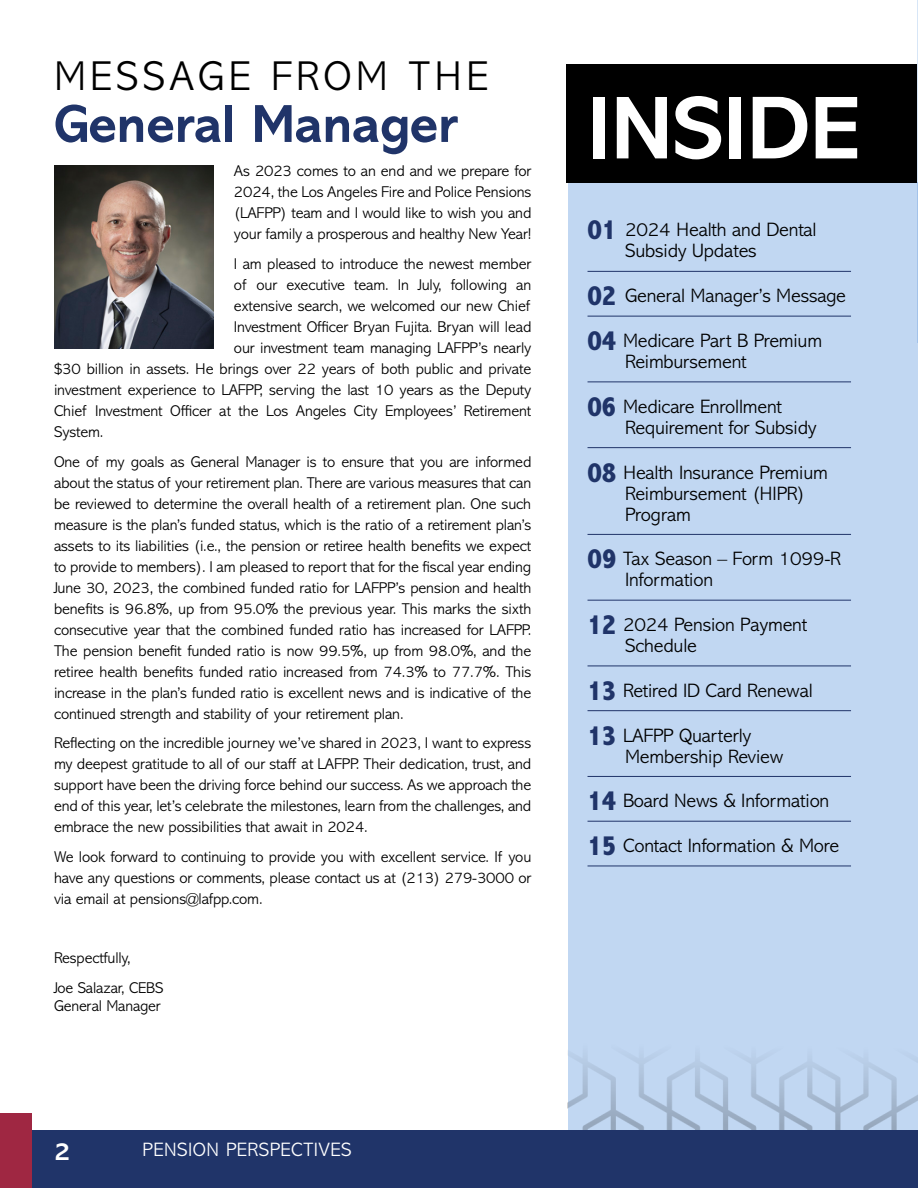
<style>
.page{position:relative;width:918px;height:1188px;background:#fff}
.page>*{position:absolute;margin:0;border:0;box-sizing:border-box;transform-origin:0 0}
.t1{font:700 90px "Abadi MT Std";color:#fff}
.Body_Text{font:700 54px "Abadi MT Std";letter-spacing:-.01em;color:#203469}
.Body_Text-2{font:300 42px "Abadi MT Std";letter-spacing:.1em;color:#000}
.t2{font:700 25.5px "Abadi MT Std";color:#fff}
.t3{font:300 19.5px/21px "Abadi MT Std";letter-spacing:-.01em;color:#000}
.t4{font:300 19.5px "Abadi MT Std";letter-spacing:.025em;color:#fff}
.Body_Text-3{font:300 15.75px/21px "Abadi MT Std";letter-spacing:-.01em;color:#000;text-align:justify}
.s1{font-weight:800;font-stretch:condensed;font-size:28.5px;color:#203469}
</style>
<div class="page">
<div style="left:568px;top:183px;width:350px;height:1005px;background:#c1d7f2"></div>
<div style="left:566px;top:64px;width:351px;height:119px;background:#000"></div>
<hr style="left:588px;top:271px;width:263px;height:1px;background:#203469">
<hr style="left:588px;top:316px;width:263px;height:1px;background:#203469">
<hr style="left:588px;top:382px;width:263px;height:1px;background:#203469">
<hr style="left:588px;top:447px;width:263px;height:1px;background:#203469">
<hr style="left:588px;top:534px;width:263px;height:1px;background:#203469">
<hr style="left:588px;top:600px;width:263px;height:1px;background:#203469">
<hr style="left:588px;top:666px;width:263px;height:1px;background:#203469">
<hr style="left:588px;top:710px;width:263px;height:1px;background:#203469">
<hr style="left:588px;top:776px;width:263px;height:1px;background:#203469">
<hr style="left:588px;top:821px;width:263px;height:1px;background:#203469">
<hr style="left:588px;top:866px;width:263px;height:1px;background:#203469">
<img style="left:54px;top:165px;width:160px;height:183px">
<img style="left:568px;top:1058px;width:350px;height:72px">
<div style="left:0;top:1130px;width:918px;height:58px;background:#203469"></div>
<div style="left:0;top:1113px;width:32px;height:75px;background:#9f2742"></div>
<hr style="left:917px;top:0;width:1px;height:342px;background:#8ab6e9">
<p class="Body_Text-2" style="left:54px;top:53px;width:436px">MESSAGE FROM THE</p>
<p class="Body_Text" style="left:54px;top:93px;width:406px">General Manager</p>
<p class="Body_Text-3" style="left:234px;top:161px;width:299px">As 2023 comes to an end and we prepare for 2024, the Los Angeles Fire and Police Pensions (LAFPP) team and I would like to wish you and your family a prosperous and healthy New Year!</p>
<p class="Body_Text-3" style="left:234px;top:254px;width:299px">I am pleased to introduce the newest member</p>
<p class="Body_Text-3" style="left:234px;top:275px;width:299px">of our executive team. In July, following an</p>
<p class="Body_Text-3" style="left:234px;top:296px;width:298px">extensive search, we welcomed our new Chief</p>
<p class="Body_Text-3" style="left:234px;top:317px;width:299px">Investment Officer Bryan Fujita. Bryan will lead</p>
<p class="Body_Text-3" style="left:234px;top:338px;width:299px">our investment team managing LAFPP’s nearly</p>
<p class="Body_Text-3" style="left:54px;top:359px;width:479px">$30 billion in assets. He brings over 22 years of both public and private</p>
<p class="Body_Text-3" style="left:54px;top:380px;width:479px">investment experience to LAFPP, serving the last 10 years as the Deputy</p>
<p class="Body_Text-3" style="left:54px;top:401px;width:479px">Chief Investment Officer at the Los Angeles City Employees’ Retirement</p>
<p class="Body_Text-3" style="left:54px;top:422px;width:51px">System.</p>
<p class="Body_Text-3" style="left:54px;top:451px;width:479px">One of my goals as General Manager is to ensure that you are informed about the status of your retirement plan. There are various measures that can be reviewed to determine the overall health of a retirement plan. One such measure is the plan’s funded status, which is the ratio of a retirement plan’s assets to its liabilities (i.e., the pension or retiree health benefits we expect to provide to members). I am pleased to report that for the fiscal year ending June 30, 2023, the combined funded ratio for LAFPP’s pension and health benefits is 96.8%, up from 95.0% the previous year. This marks the sixth consecutive year that the combined funded ratio has increased for LAFPP.<br>The pension benefit funded ratio is now 99.5%, up from 98.0%, and the retiree health benefits funded ratio increased from 74.3% to 77.7%. This increase in the plan’s funded ratio is excellent news and is indicative of the continued strength and stability of your retirement plan.</p>
<p class="Body_Text-3" style="left:54px;top:733px;width:479px">Reflecting on the incredible journey we’ve shared in 2023, I want to express my deepest gratitude to all of our staff at LAFPP. Their dedication, trust, and support have been the driving force behind our success. As we approach the end of this year, let’s celebrate the milestones, learn from the challenges, and embrace the new possibilities that await in 2024.</p>
<p class="Body_Text-3" style="left:54px;top:847px;width:479px">We look forward to continuing to provide you with excellent service. If you have any questions or comments, please contact us at (213) 279-3000 or via email at pensions@lafpp.com.</p>
<p class="Body_Text-3" style="left:54px;top:948px;width:78px">Respectfully,</p>
<p class="Body_Text-3" style="left:54px;top:977px;width:111px">Joe Salazar, CEBS</p>
<p class="Body_Text-3" style="left:54px;top:995px;width:108px">General Manager</p>
<h3 class="t2" style="left:54px;top:1137px;width:18px">2</h3>
<p class="t4" style="left:143px;top:1139px;width:211px">PENSION PERSPECTIVES</p>
<p class="t1" style="left:588px;top:76px;width:275px">INSIDE</p>
<p class="t3" style="left:625px;top:220px;width:193px;text-indent:-38px"><span class="s1">01</span> 2024 Health and Dental<br>Subsidy Updates</p>
<p class="t3" style="left:588px;top:286px;width:260px"><span class="s1">02</span> General Manager’s Message</p>
<p class="t3" style="left:625px;top:330px;width:199px;text-indent:-38px"><span class="s1">04</span> Medicare Part B Premium<br>Reimbursement</p>
<p class="t3" style="left:625px;top:396px;width:193px;text-indent:-38px"><span class="s1">06</span> Medicare Enrollment<br>Requirement for Subsidy</p>
<p class="t3" style="left:625px;top:462px;width:204px;text-indent:-38px"><span class="s1">08</span> Health Insurance Premium<br>Reimbursement (HIPR)<br>Program</p>
<p class="t3" style="left:625px;top:549px;width:218px;text-indent:-38px"><span class="s1">09</span> Tax Season – Form 1099-R<br>Information</p>
<p class="t3" style="left:625px;top:614px;width:184px;text-indent:-38px"><span class="s1">12</span> 2024 Pension Payment<br>Schedule</p>
<p class="t3" style="left:588px;top:680px;width:227px"><span class="s1">13</span> Retired ID Card Renewal</p>
<p class="t3" style="left:625px;top:725px;width:160px;text-indent:-38px"><span class="s1">13</span> LAFPP Quarterly<br>Membership Review</p>
<p class="t3" style="left:588px;top:791px;width:243px"><span class="s1">14</span> Board News &amp; Information</p>
<p class="t3" style="left:588px;top:835px;width:253px"><span class="s1">15</span> Contact Information &amp; More</p>
</div>
